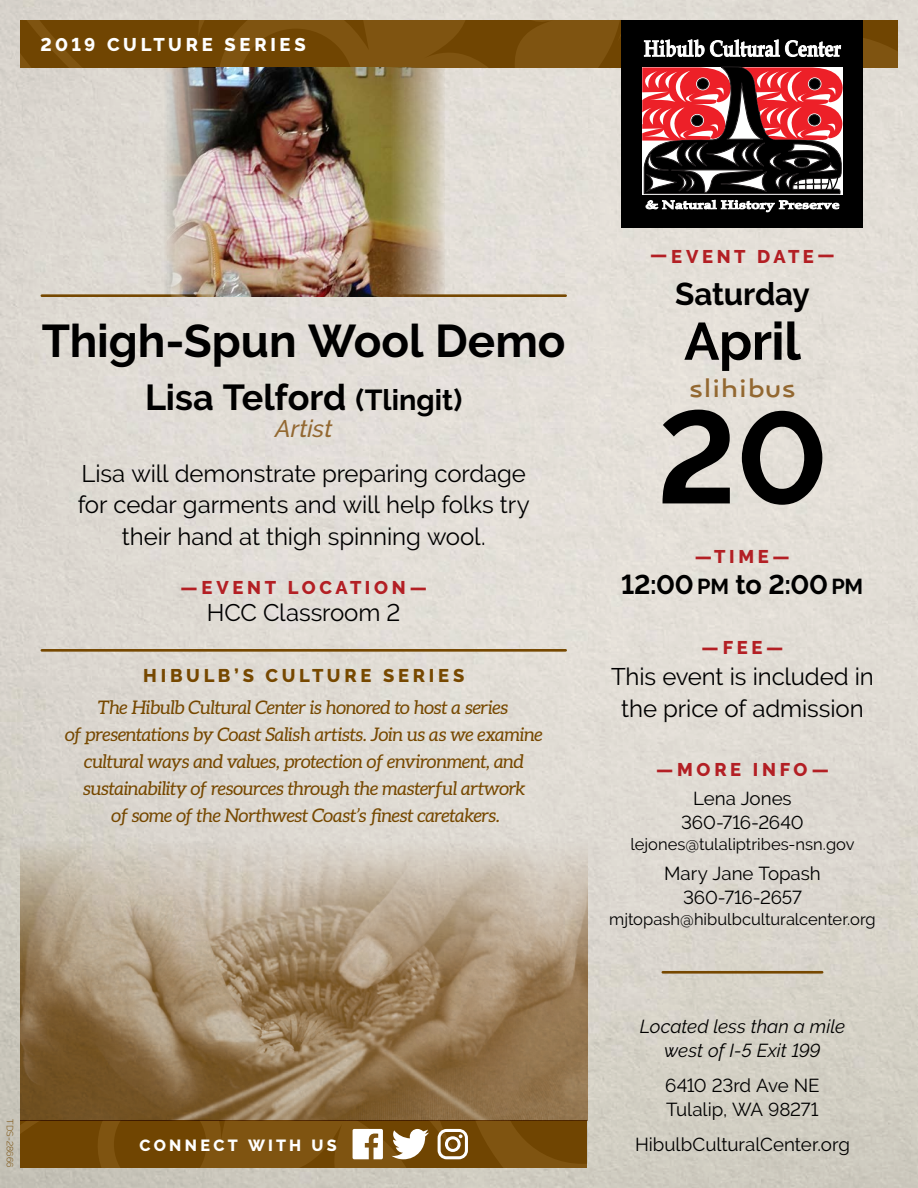
<style>
.page{position:relative;width:918px;height:1188px;background:#fff}
.page>*{position:absolute;margin:0;border:0;box-sizing:border-box;transform-origin:0 0}
.t1{font:700 130.5px "Raleway";color:#000}
.t2{font:700 52.5px "Raleway";letter-spacing:-.01em;color:#000}
.t3{font:700 45.75px "Raleway";color:#000}
.t4{font:700 36px "Raleway";letter-spacing:-.005em;color:#000}
.t5{font:700 31.5px "Raleway";letter-spacing:-.01em;color:#000}
.t6{font:31.5px "Lushootseed Sulad";color:#936831}
.t7{font:700 27px "Raleway";letter-spacing:-.01em;color:#000}
.t8{font:24px/31.5px "Raleway";letter-spacing:-.005em;color:#000;text-align:center}
.t9{font:italic 500 24px "Raleway";color:#936831}
.t10{font:italic 18.75px/27px "Aleo";letter-spacing:-.02em;color:#764800;text-align:center}
.t11{font:18.75px/24px "Raleway";letter-spacing:-.005em;color:#000;text-align:center}
.t12{font:italic 18.75px/24px "Raleway";color:#000;text-align:center}
.t13{font:800 18.3px "Raleway";letter-spacing:.2em;color:#b31f24}
.t14{font:800 18.3px "Raleway";letter-spacing:.205em;color:#764800}
.t15{font:800 18.3px "Raleway";letter-spacing:.2em;color:#fff}
.t16{font:16.5px "Raleway";color:#000}
.t17{font:800 16.2px "Raleway";letter-spacing:.2em;color:#fff}
.t18{font:300 9px "Raleway";letter-spacing:.015em;color:#764800}
.s1{font-size:28.8px}
.s2{font-size:21.6px}
</style>
<div class="page">
<div style="left:0;top:0;width:918px;height:1188px;background:linear-gradient(to bottom,#e4dfd9,#d6d2c8)"></div>
<div style="left:622px;top:20px;width:241px;height:208px;background:#000"></div>
<svg style="left:20px;top:20px;width:878px;height:174px"></svg>
<svg style="left:646px;top:200px;width:193px;height:12px"></svg>
<svg style="left:20px;top:1120px;width:567px;height:48px;background:#7e5618"></svg>
<img style="left:20px;top:837px;width:567px;height:283px">
<hr style="left:42px;top:294px;width:524px;height:3px;background:#764800">
<hr style="left:42px;top:649px;width:524px;height:3px;background:#764800">
<img style="left:163px;top:68px;width:282px;height:229px">
<hr style="left:663px;top:971px;width:159px;height:3px;background:#764800">
<p class="t15" style="left:40px;top:34px;width:267px">2019 CULTURE SERIES</p>
<h3 class="t3" style="left:42px;top:315px;width:525px">Thigh-Spun Wool Demo</h3>
<h3 class="t4" style="left:145px;top:377px;width:319px">Lisa Telford <span class="s1">(Tlingit)</span></h3>
<p class="t9" style="left:275px;top:415px;width:59px">Artist</p>
<p class="t8" style="left:78px;top:458px;width:454px">Lisa will demonstrate preparing cordage for cedar garments and will help folks try their hand at thigh spinning wool.</p>
<p class="t13" style="left:181px;top:577px;width:248px">—EVENT LOCATION—</p>
<p class="t8" style="left:207px;top:597px;width:195px">HCC Classroom 2</p>
<p class="t14" style="left:143px;top:665px;width:323px">HIBULB’S CULTURE SERIES</p>
<p class="t10" style="left:65px;top:694px;width:479px">The Hibulb Cultural Center is honored to host a series<br>of presentations by Coast Salish artists. Join us as we examine cultural ways and values, protection of environment, and sustainability of resources through the masterful artwork<br>of some of the Northwest Coast’s finest caretakers.</p>
<p class="t18" style="left:15px;top:1119px;width:50px;rotate:90deg">TDS-28666</p>
<p class="t17" style="left:140px;top:1136px;width:199px">CONNECT WITH US</p>
<p class="t13" style="left:650px;top:246px;width:186px">—EVENT DATE—</p>
<h3 class="t5" style="left:675px;top:276px;width:136px">Saturday</h3>
<h2 class="t2" style="left:684px;top:311px;width:118px">April</h2>
<h1 class="t1" style="left:657px;top:383px;width:172px">20</h1>
<h3 class="t6" style="left:689px;top:373px;width:109px">slihibus</h3>
<p class="t13" style="left:695px;top:546px;width:96px">—TIME—</p>
<h3 class="t7" style="left:621px;top:569px;width:244px">12:00 <span class="s2">PM</span> to 2:00 <span class="s2">PM</span></h3>
<p class="t13" style="left:702px;top:637px;width:83px">—FEE—</p>
<p class="t8" style="left:611px;top:661px;width:264px">This event is included in the price of admission</p>
<p class="t13" style="left:656px;top:759px;width:174px">—MORE INFO—</p>
<p class="t11" style="left:681px;top:787px;width:124px">Lena Jones<br>360-716-2640</p>
<p class="t16" style="left:631px;top:835px;width:225px">lejones@tulaliptribes-nsn.gov</p>
<p class="t11" style="left:664px;top:861px;width:158px">Mary Jane Topash<br>360-716-2657</p>
<p class="t16" style="left:609px;top:909px;width:268px">mjtopash@hibulbculturalcenter.org</p>
<p class="t12" style="left:640px;top:1015px;width:207px">Located less than a mile west of I-5 Exit 199</p>
<p class="t11" style="left:665px;top:1073px;width:156px;text-align:left">6410 23rd Ave NE<br>Tulalip, WA 98271</p>
<p class="t11" style="left:635px;top:1132px;width:216px">HibulbCulturalCenter.org</p>
</div>
